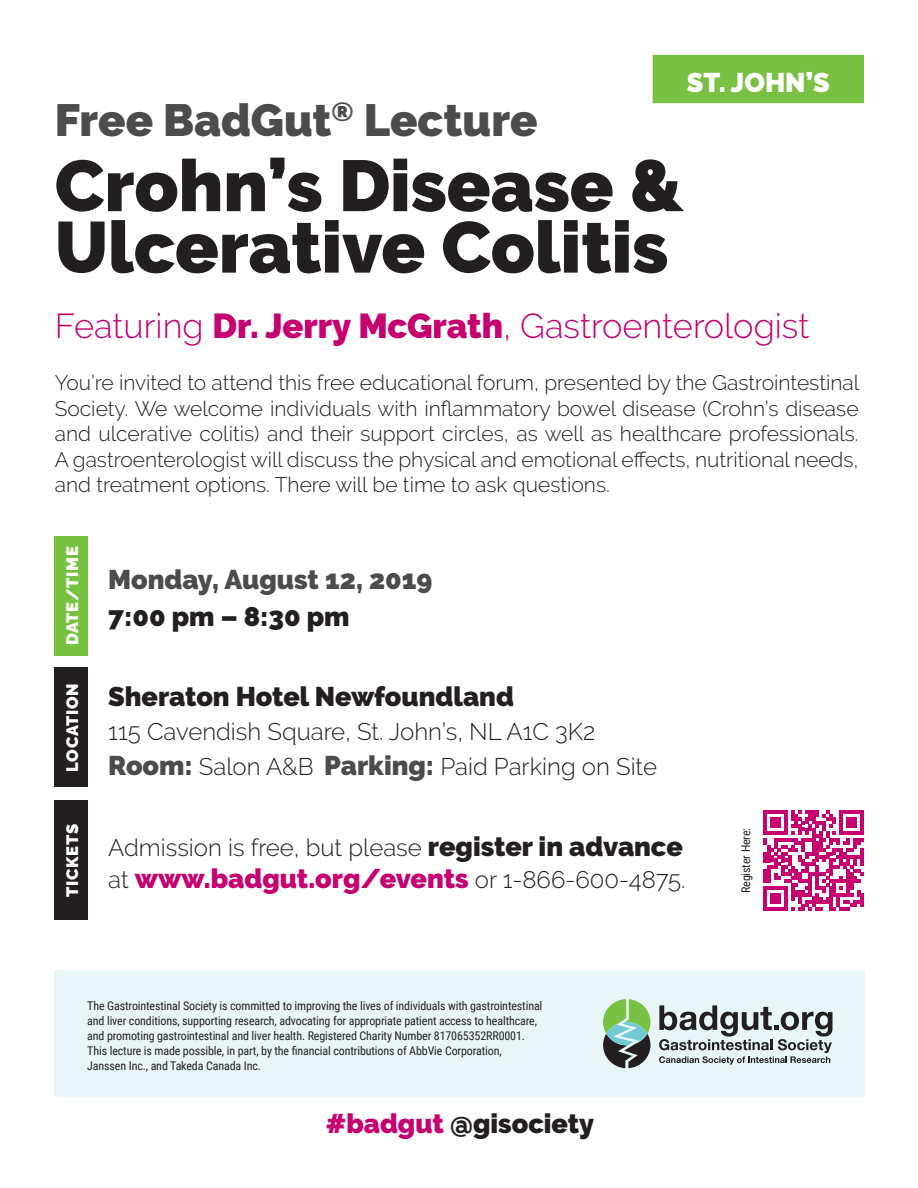
<style>
.page{position:relative;width:918px;height:1188px;background:#fff}
.page>*{position:absolute;margin:0;border:0;box-sizing:border-box;transform-origin:0 0}
.t1{font:900 72px "Raleway";color:#231f20}
.t2{font:900 45px "Raleway";color:#4b4c4d}
.t3{font:300 34.5px "Raleway";color:#c60170}
.t4{font:900 27px "Raleway";color:#231f20}
.t5{font:900 27px "Raleway";color:#c60170}
.t6{font:900 27px "Raleway";color:#4b4c4d}
.t7{font:900 27px "Raleway";color:#fff}
.t8{font:300 24px "Raleway";color:#231f20}
.t9{font:300 21px/25.5px "Raleway";color:#231f20;text-align:justify}
.t10{font:900 16.5px "Raleway";letter-spacing:.04em;color:#fff}
.t11{font:12px/15px "Roboto Condensed";letter-spacing:-.01em;color:#231f20}
.s1{font-weight:900}
.s2{font-weight:900;font-size:27px;color:#4b4c4d}
.s3{font-weight:900;font-size:27px}
.s4{font-weight:300;font-size:24px;color:#231f20}
.s5{color:#c60170}
</style>
<div class="page">
<div style="left:54px;top:970px;width:811px;height:127px;background:#e9f6f7"></div>
<div style="left:54px;top:668px;width:33px;height:119px;background:#231f20"></div>
<div style="left:54px;top:536px;width:33px;height:119px;background:#79c142"></div>
<div style="left:54px;top:801px;width:33px;height:119px;background:#231f20"></div>
<div style="left:653px;top:55px;width:210px;height:48px;background:#79c142"></div>
<svg style="left:603px;top:999px;width:47px;height:69px"></svg>
<svg style="left:659px;top:1005px;width:173px;height:60px"></svg>
<svg style="left:764px;top:811px;width:100px;height:99px"></svg>
<hr style="left:860px;top:893px;width:4px;height:14px;background:#c60170">
<p class="t7" style="left:687px;top:67px;width:145px">ST. JOHN’S</p>
<p class="t2" style="left:55px;top:94px;width:484px">Free BadGut<sup>®</sup> Lecture</p>
<p class="t1" style="left:55px;top:144px;width:630px">Crohn’s Disease &amp;</p>
<p class="t1" style="left:55px;top:206px;width:615px">Ulcerative Colitis</p>
<p class="t3" style="left:55px;top:305px;width:756px">Featuring <span class="s1">Dr. Jerry McGrath</span>, Gastroenterologist</p>
<p class="t9" style="left:55px;top:370px;width:806px">You’re invited to attend this free educational forum, presented by the Gastrointestinal Society. We welcome individuals with inflammatory bowel disease (Crohn’s disease and ulcerative colitis) and their support circles, as well as healthcare professionals.<br>A gastroenterologist will discuss the physical and emotional effects, nutritional needs, and treatment options. There will be time to ask questions.</p>
<p class="t10" style="left:63px;top:645px;width:100px;rotate:-90deg">DATE/TIME</p>
<p class="t10" style="left:63px;top:772px;width:90px;rotate:-90deg">LOCATION</p>
<p class="t10" style="left:63px;top:897px;width:74px;rotate:-90deg">TICKETS</p>
<p class="t6" style="left:108px;top:563px;width:326px">Monday, August 12, 2019</p>
<p class="t4" style="left:108px;top:601px;width:243px">7:00 pm – 8:30 pm</p>
<p class="t4" style="left:108px;top:681px;width:407px">Sheraton Hotel Newfoundland</p>
<p class="t8" style="left:108px;top:718px;width:489px">115 Cavendish Square, St. John’s, NL A1C 3K2</p>
<p class="t8" style="left:108px;top:752px;width:550px"><span class="s2">Room:</span> Salon A&amp;B <span class="s2">Parking:</span> Paid Parking on Site</p>
<p class="t8" style="left:108px;top:834px;width:576px">Admission is free, but please <span class="s3">register in advance</span></p>
<p class="t5" style="left:108px;top:863px;width:579px"><span class="s4">at</span> www.badgut.org/events <span class="s4">or 1-866-600-4875.</span></p>
<p class="t11" style="left:87px;top:998px;width:457px">The Gastrointestinal Society is committed to improving the lives of individuals with gastrointestinal and liver conditions, supporting research, advocating for appropriate patient access to healthcare, and promoting gastrointestinal and liver health. Registered Charity Number 817065352RR0001.</p>
<p class="t11" style="left:87px;top:1043px;width:416px">This lecture is made possible, in part, by the financial contributions of AbbVie Corporation,<br>Janssen Inc., and Takeda Canada Inc.</p>
<p class="t4" style="left:326px;top:1108px;width:270px"><span class="s5">#badgut</span> @gisociety</p>
<p class="t11" style="left:738px;top:893px;width:67px;rotate:-90deg">Register Here:</p>
</div>
